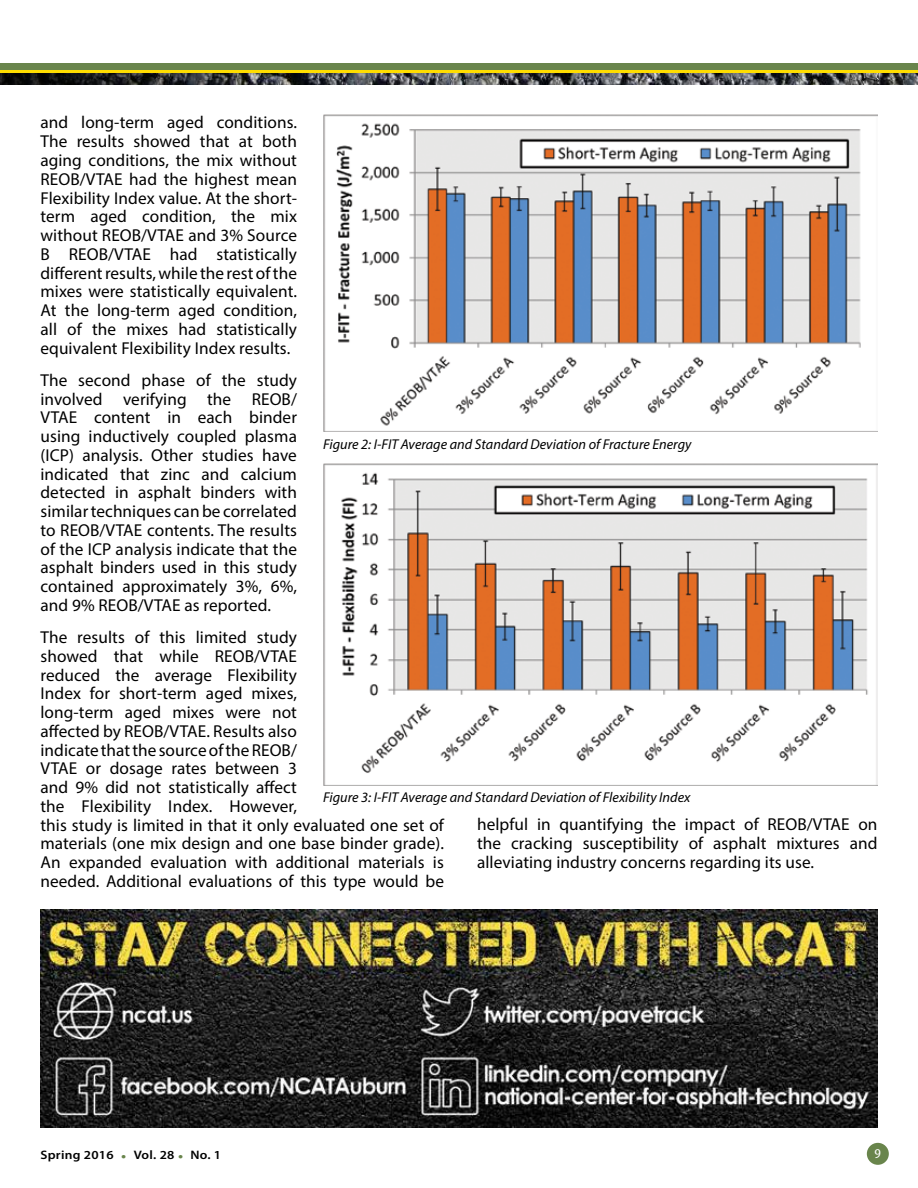
<style>
.page{position:relative;width:918px;height:1188px;background:#fff}
.page>*{position:absolute;margin:0;border:0;box-sizing:border-box;transform-origin:0 0}
.t1{font:17.25px/18.8px "Myriad Pro";letter-spacing:.005em;color:#000;text-align:justify}
.t2{font:italic 14.25px "Myriad Pro";color:#000}
.t3{font:condensed 13.5px "Myriad Pro";color:#fff;scale:1.25 1}
.t4{font:600 12.3px "Myriad Pro";letter-spacing:.02em;color:#000;scale:1.1 1}
.s1{font-weight:400;font-size:16.5px;color:#69854c}
</style>
<div class="page">
<div style="left:867px;top:1143px;width:22px;height:22px;background:#69854c;border-radius:50%"></div>
<svg style="left:0;top:63px;width:918px;height:10px;background:#969f35"></svg>
<img style="left:0;top:73px;width:918px;height:11px">
<img style="left:323px;top:114px;width:555px;height:318px">
<img style="left:323px;top:463px;width:555px;height:322px">
<img style="left:40px;top:909px;width:838px;height:218px">
<p class="t1" style="left:40px;top:113px;width:258px">and long-term aged conditions.<br>The results showed that at both aging conditions, the mix without REOB/VTAE had the highest mean Flexibility Index value. At the short&shy;term aged condition, the mix without REOB/VTAE and 3% Source B REOB/VTAE had statistically different results, while the rest of the mixes were statistically equivalent.<br>At the long-term aged condition, all of the mixes had statistically equivalent Flexibility Index results.</p>
<p class="t1" style="left:40px;top:370px;width:258px">The second phase of the study involved verifying the REOB/ VTAE content in each binder using inductively coupled plasma (ICP) analysis. Other studies have indicated that zinc and calcium detected in asphalt binders with similar techniques can be correlated to REOB/VTAE contents. The results of the ICP analysis indicate that the asphalt binders used in this study contained approximately 3%, 6%, and 9% REOB/VTAE as reported.</p>
<p class="t1" style="left:40px;top:628px;width:405px;text-align:left">The results of this limited study<br>showed that while REOB/VTAE<br>reduced the average Flexibility<br>Index for short-term aged mixes,<br>long-term aged mixes were not<br>affected by REOB/VTAE. Results also<br>indicate that the source of the REOB/<br>VTAE or dosage rates between 3<br>and 9% did not statistically affect<br>the Flexibility Index. However,<br>this study is limited in that it only evaluated one set of materials (one mix design and one base binder grade).<br>An expanded evaluation with additional materials is needed. Additional evaluations of this type would be</p>
<p class="t2" style="left:323px;top:435px;width:370px">Figure 2: I-FIT Average and Standard Deviation of Fracture Energy</p>
<p class="t2" style="left:323px;top:788px;width:369px">Figure 3: I-FIT Average and Standard Deviation of Flexibility Index</p>
<p class="t1" style="left:477px;top:815px;width:402px">helpful in quantifying the impact of REOB/VTAE on the cracking susceptibility of asphalt mixtures and alleviating industry concerns regarding its use.</p>
<p class="t4" style="left:40px;top:1147px;width:68px">Spring 2016</p>
<p class="t3" style="left:875px;top:1145px;width:7px">9</p>
<p class="t4" style="left:121px;top:1147px;width:92px"><span class="s1">•</span> Vol. 28 <span class="s1">•</span> No. 1</p>
</div>
